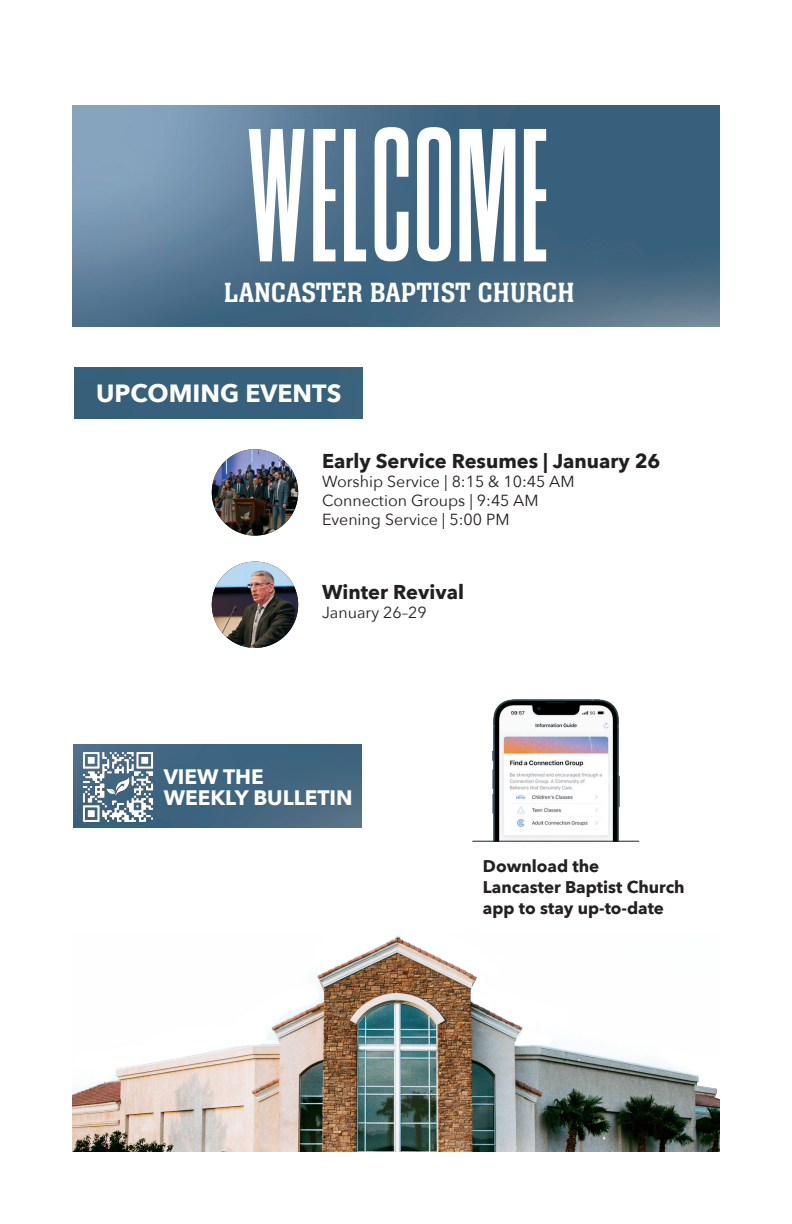
<style>
.page{position:relative;width:792px;height:1224px;background:#fff}
.page>*{position:absolute;margin:0;border:0;box-sizing:border-box;transform-origin:0 0}
.t1{font:700 141.8px "August";color:#fff}
.t2{font:28.8px "Neue Aachen Pro";color:#fff}
.t3{font:700 24.8px "Avenir Next";color:#fff}
.t4{font:700 20.8px/20.8px "Avenir Next";color:#fff}
.t5{font:700 20px "Avenir Next";color:#231f20}
.t6{font:700 16.8px/20.8px "Avenir Next";color:#231f20}
.t7{font:16px/19.2px "Avenir Next";color:#231f20}
</style>
<div class="page">
<img style="left:72px;top:367px;width:648px;height:785px">
<img style="left:72px;top:105px;width:648px;height:222px">
<div style="left:75px;top:368px;width:288px;height:50px;background:#36607b"></div>
<img style="left:212px;top:449px;width:86px;height:87px;border-radius:43px">
<img style="left:212px;top:562px;width:86px;height:86px;border-radius:43px">
<img style="left:74px;top:744px;width:288px;height:84px">
<img style="left:77px;top:746px;width:83px;height:80px">
<h1 class="t1" style="left:244px;top:102px;width:307px">WELCOME</h1>
<h2 class="t2" style="left:224px;top:277px;width:352px">LANCASTER BAPTIST CHURCH</h2>
<h3 class="t3" style="left:96px;top:372px;width:247px">UPCOMING EVENTS</h3>
<p class="t5" style="left:322px;top:443px;width:340px">Early Service Resumes | January 26</p>
<p class="t7" style="left:322px;top:471px;width:254px">Worship Service | 8:15 &amp; 10:45 AM<br>Connection Groups | 9:45 AM<br>Evening Service | 5:00 PM</p>
<p class="t5" style="left:322px;top:575px;width:143px">Winter Revival</p>
<p class="t7" style="left:322px;top:602px;width:106px">January 26–29</p>
<h3 class="t4" style="left:164px;top:766px;width:190px">VIEW THE<br>WEEKLY BULLETIN</h3>
<p class="t6" style="left:483px;top:855px;width:203px">Download the<br>Lancaster Baptist Church app to stay up-to-date</p>
</div>
